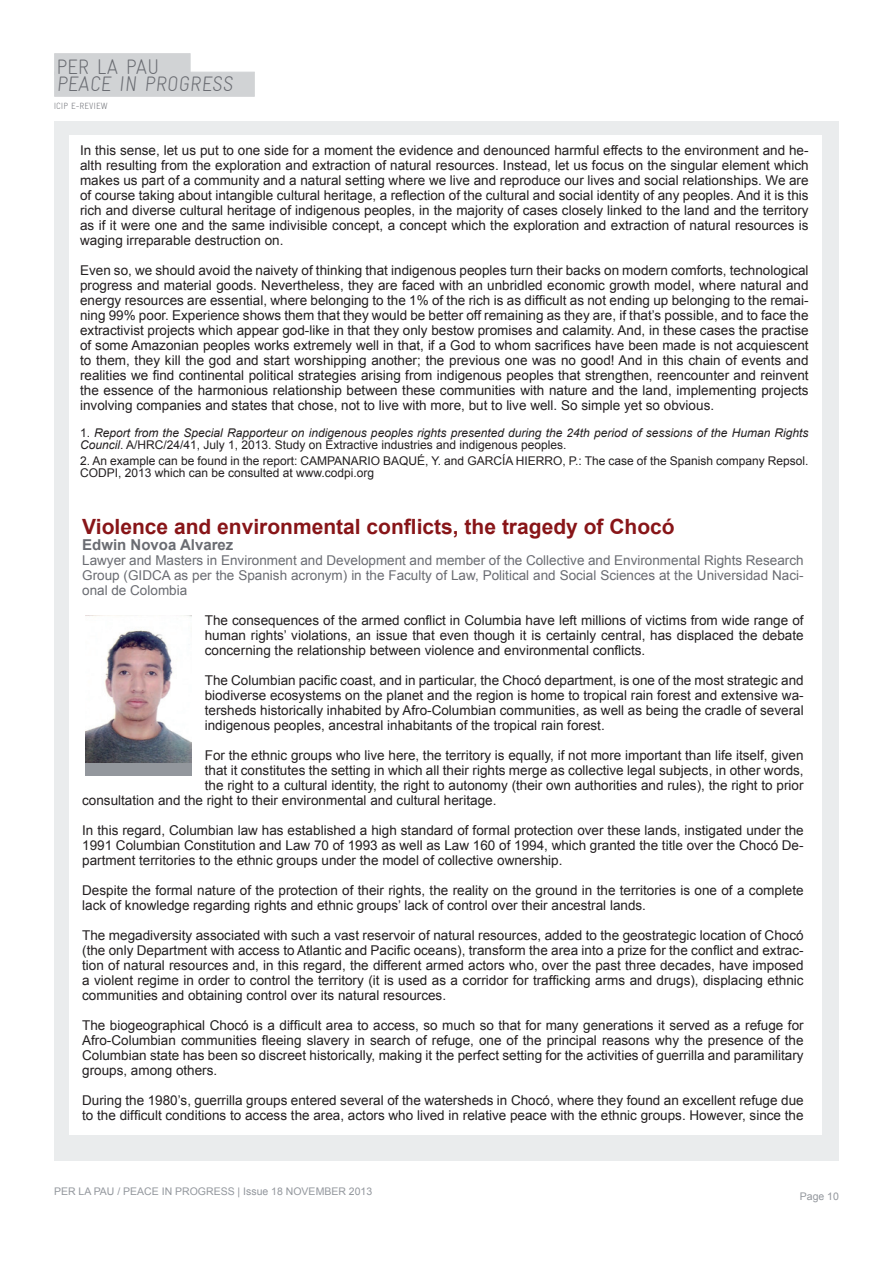
<style>
.page{position:relative;width:893px;height:1263px;background:#fff}
.page>*{position:absolute;margin:0;border:0;box-sizing:border-box;transform-origin:0 0}
.t1{font:700 21px "Arial";color:#881518}
.t2{font:300 21px/17.5px "Gravur Condensed";color:#6a6c72}
.t3{font:700 15px "Arial";color:#6a6c72}
.t4{font:13.5px/15px "Arial";color:#231f20;text-align:justify}
.t5{font:13.5px/15px "Arial";color:#6a6c72;text-align:justify}
.t6{font:italic 12px/12px "Arial";color:#231f20}
.t7{font:12px/12px "Arial";color:#231f20}
.t8{font:10.5px "Arial";color:#93979d}
.t9{font:300 9px "Gravur Condensed";color:#6a6c72}
.s1{font-style:normal}
</style>
<div class="page">
<div style="left:54px;top:53px;width:136px;height:22px;background:#d1d3d5"></div>
<div style="left:54px;top:72px;width:201px;height:25px;background:#d1d3d5"></div>
<div style="left:54px;top:122px;width:785px;height:1039px;background:#eaeced"></div>
<div style="left:69px;top:135px;width:752px;height:999px;background:#fff"></div>
<div style="left:86px;top:615px;width:106px;height:161px;background:#93979d"></div>
<img style="left:86px;top:615px;width:105px;height:147px">
<h1 class="t2" style="left:56px;top:58px;width:180px">PER LA PAU<br>PEACE IN PROGRESS</h1>
<p class="t9" style="left:54px;top:101px;width:55px">ICIP E-REVIEW</p>
<p class="t4" style="left:80px;top:143px;width:730px">In this sense, let us put to one side for a moment the evidence and denounced harmful effects to the environment and he&shy;alth resulting from the exploration and extraction of natural resources. Instead, let us focus on the singular element which makes us part of a community and a natural setting where we live and reproduce our lives and social relationships. We are of course taking about intangible cultural heritage, a reflection of the cultural and social identity of any peoples. And it is this rich and diverse cultural heritage of indigenous peoples, in the majority of cases closely linked to the land and the territory as if it were one and the same indivisible concept, a concept which the exploration and extraction of natural resources is waging irreparable destruction on.</p>
<p class="t4" style="left:80px;top:263px;width:730px">Even so, we should avoid the naivety of thinking that indigenous peoples turn their backs on modern comforts, technological progress and material goods. Nevertheless, they are faced with an unbridled economic growth model, where natural and energy resources are essential, where belonging to the 1% of the rich is as difficult as not ending up belonging to the remai&shy;ning 99% poor. Experience shows them that they would be better off remaining as they are, if that’s possible, and to face the extractivist projects which appear god-like in that they only bestow promises and calamity. And, in these cases the practise of some Amazonian peoples works extremely well in that, if a God to whom sacrifices have been made is not acquiescent to them, they kill the god and start worshipping another; the previous one was no good! And in this chain of events and realities we find continental political strategies arising from indigenous peoples that strengthen, reencounter and reinvent the essence of the harmonious relationship between these communities with nature and the land, implementing projects involving companies and states that chose, not to live with more, but to live well. So simple yet so obvious.</p>
<p class="t6" style="left:80px;top:427px;width:730px"><span class="s1">1.</span> Report from the Special Rapporteur on indigenous peoples rights presented during the 24th period of sessions of the Human Rights<br>Council<span class="s1">. A/HRC/24/41, July 1, 2013. Study on Extractive industries and indigenous peoples.</span></p>
<p class="t7" style="left:80px;top:455px;width:730px">2. An example can be found in the report: CAMPANARIO BAQUÉ, Y. and GARCÍA HIERRO, P.: The case of the Spanish company Repsol.<br>CODPI, 2013 which can be consulted at www.codpi.org</p>
<h1 class="t1" style="left:82px;top:513px;width:594px">Violence and environmental conflicts, the tragedy of Chocó</h1>
<p class="t3" style="left:82px;top:535px;width:153px">Edwin Novoa Alvarez</p>
<p class="t5" style="left:82px;top:553px;width:723px">Lawyer and Masters in Environment and Development and member of the Collective and Environmental Rights Research Group (GIDCA as per the Spanish acronym) in the Faculty of Law, Political and Social Sciences at the Universidad Naci&shy;onal de Colombia</p>
<p class="t4" style="left:205px;top:613px;width:600px">The consequences of the armed conflict in Columbia have left millions of victims from wide range of human rights’ violations, an issue that even though it is certainly central, has displaced the debate concerning the relationship between violence and environmental conflicts.</p>
<p class="t4" style="left:205px;top:673px;width:600px">The Columbian pacific coast, and in particular, the Chocó department, is one of the most strategic and biodiverse ecosystems on the planet and the region is home to tropical rain forest and extensive wa&shy;tersheds historically inhabited by Afro-Columbian communities, as well as being the cradle of several indigenous peoples, ancestral inhabitants of the tropical rain forest.</p>
<p class="t4" style="left:205px;top:748px;width:600px">For the ethnic groups who live here, the territory is equally, if not more important than life itself, given</p>
<p class="t4" style="left:205px;top:763px;width:600px">that it constitutes the setting in which all their rights merge as collective legal subjects, in other words,</p>
<p class="t4" style="left:205px;top:778px;width:600px">the right to a cultural identity, the right to autonomy (their own authorities and rules), the right to prior</p>
<p class="t4" style="left:82px;top:793px;width:416px">consultation and the right to their environmental and cultural heritage.</p>
<p class="t4" style="left:82px;top:823px;width:723px">In this regard, Columbian law has established a high standard of formal protection over these lands, instigated under the 1991 Columbian Constitution and Law 70 of 1993 as well as Law 160 of 1994, which granted the title over the Chocó De&shy;partment territories to the ethnic groups under the model of collective ownership.</p>
<p class="t4" style="left:82px;top:883px;width:723px">Despite the formal nature of the protection of their rights, the reality on the ground in the territories is one of a complete lack of knowledge regarding rights and ethnic groups’ lack of control over their ancestral lands.</p>
<p class="t4" style="left:82px;top:928px;width:723px">The megadiversity associated with such a vast reservoir of natural resources, added to the geostrategic location of Chocó (the only Department with access to Atlantic and Pacific oceans), transform the area into a prize for the conflict and extrac&shy;tion of natural resources and, in this regard, the different armed actors who, over the past three decades, have imposed a violent regime in order to control the territory (it is used as a corridor for trafficking arms and drugs), displacing ethnic communities and obtaining control over its natural resources.</p>
<p class="t4" style="left:82px;top:1018px;width:723px">The biogeographical Chocó is a difficult area to access, so much so that for many generations it served as a refuge for Afro-Columbian communities fleeing slavery in search of refuge, one of the principal reasons why the presence of the Columbian state has been so discreet historically, making it the perfect setting for the activities of guerrilla and paramilitary groups, among others.</p>
<p class="t4" style="left:82px;top:1093px;width:723px">During the 1980’s, guerrilla groups entered several of the watersheds in Chocó, where they found an excellent refuge due to the difficult conditions to access the area, actors who lived in relative peace with the ethnic groups. However, since the</p>
<p class="t8" style="left:54px;top:1184px;width:320px">PER LA PAU / PEACE IN PROGRESS | Issue 18 NOVEMBER 2013</p>
<p class="t8" style="left:800px;top:1189px;width:41px">Page 10</p>
</div>
